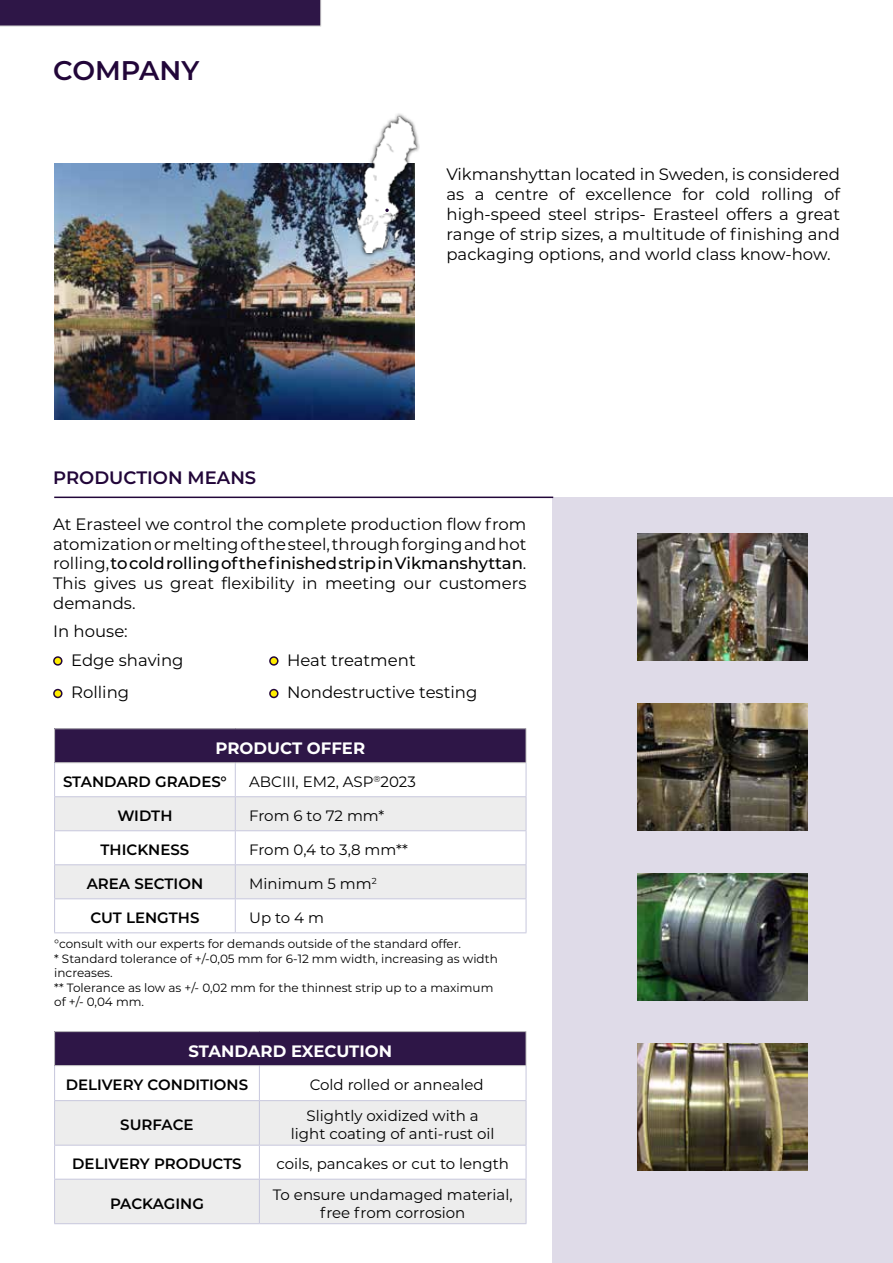
<style>
.page{position:relative;width:893px;height:1263px;background:#fff}
.page>*{position:absolute;margin:0;border:0;box-sizing:border-box;transform-origin:0 0}
.t1{font:600 27px "Montserrat";color:#220639}
.t2{font:600 18px "Montserrat";color:#220639}
.t3{font:16.5px/19.8px "Montserrat";color:#000;text-align:justify}
.t4{font:700 16.5px "Montserrat";color:#fff}
.t5{font:15px/18px "Montserrat";color:#000;text-align:center}
.t6{font:600 15px "Montserrat";color:#000}
.t7{font:12px/14.4px "Montserrat";color:#000}
.s1{font-weight:500}
</style>
<div class="page">
<div style="left:553px;top:497px;width:340px;height:766px;background:#dfdbe8"></div>
<img style="left:54px;top:164px;width:361px;height:255px">
<img style="left:638px;top:703px;width:170px;height:128px">
<img style="left:638px;top:533px;width:170px;height:128px">
<div style="left:54px;top:657px;width:8px;height:8px;background:#ffed00;border-radius:50%"></div>
<div style="left:53px;top:656px;width:10px;height:10px;border:2px solid #220639;border-radius:50%"></div>
<div style="left:270px;top:657px;width:8px;height:8px;background:#ffed00;border-radius:50%"></div>
<div style="left:269px;top:656px;width:10px;height:10px;border:2px solid #220639;border-radius:50%"></div>
<div style="left:54px;top:690px;width:8px;height:7px;background:#ffed00;border-radius:50%"></div>
<div style="left:53px;top:689px;width:10px;height:9px;border:2px solid #220639;border-radius:50%"></div>
<div style="left:270px;top:690px;width:8px;height:7px;background:#ffed00;border-radius:50%"></div>
<div style="left:269px;top:689px;width:10px;height:9px;border:2px solid #220639;border-radius:50%"></div>
<svg style="left:354px;top:113px;width:66px;height:144px"></svg>
<img style="left:357px;top:116px;width:60px;height:136px">
<svg style="left:385px;top:209px;width:4px;height:3px"></svg>
<hr style="left:54px;top:497px;width:499px;height:1px;background:#220639">
<img style="left:638px;top:873px;width:170px;height:128px">
<img style="left:638px;top:1043px;width:170px;height:127px">
<div style="left:55px;top:729px;width:471px;height:34px;background:#2e1647"></div>
<svg style="left:55px;top:763px;width:471px;height:169px"></svg>
<svg style="left:55px;top:797px;width:471px;height:101px;fill:#ededed"></svg>
<hr style="left:54px;top:728px;width:181px;height:1px;background:#c6c6c6">
<hr style="left:54px;top:729px;width:1px;height:33px;background:#c6c6c6">
<hr style="left:235px;top:728px;width:291px;height:1px;background:#c6c6c6">
<hr style="left:526px;top:729px;width:1px;height:33px;background:#c6c6c6">
<hr style="left:54px;top:762px;width:181px;height:1px;background:#c6c6c6">
<hr style="left:235px;top:762px;width:291px;height:1px;background:#c6c6c6">
<hr style="left:54px;top:763px;width:1px;height:33px;background:#c7c7dd">
<hr style="left:235px;top:763px;width:1px;height:33px;background:#c7c7dd">
<hr style="left:526px;top:763px;width:1px;height:33px;background:#c7c7dd">
<hr style="left:54px;top:796px;width:181px;height:1px;background:#c7c7dd">
<hr style="left:54px;top:797px;width:1px;height:33px;background:#c7c7dd">
<hr style="left:235px;top:796px;width:291px;height:1px;background:#c7c7dd">
<hr style="left:235px;top:797px;width:1px;height:33px;background:#c7c7dd">
<hr style="left:526px;top:797px;width:1px;height:33px;background:#c7c7dd">
<hr style="left:54px;top:830px;width:181px;height:1px;background:#c7c7dd">
<hr style="left:54px;top:831px;width:1px;height:33px;background:#c7c7dd">
<hr style="left:235px;top:830px;width:291px;height:1px;background:#c7c7dd">
<hr style="left:235px;top:831px;width:1px;height:33px;background:#c7c7dd">
<hr style="left:526px;top:831px;width:1px;height:33px;background:#c7c7dd">
<hr style="left:54px;top:864px;width:181px;height:1px;background:#c7c7dd">
<hr style="left:54px;top:865px;width:1px;height:33px;background:#c7c7dd">
<hr style="left:235px;top:864px;width:291px;height:1px;background:#c7c7dd">
<hr style="left:235px;top:865px;width:1px;height:33px;background:#c7c7dd">
<hr style="left:526px;top:865px;width:1px;height:33px;background:#c7c7dd">
<hr style="left:54px;top:898px;width:181px;height:1px;background:#c7c7dd">
<hr style="left:54px;top:899px;width:1px;height:33px;background:#c7c7dd">
<hr style="left:235px;top:898px;width:291px;height:1px;background:#c7c7dd">
<hr style="left:235px;top:899px;width:1px;height:33px;background:#c7c7dd">
<hr style="left:526px;top:899px;width:1px;height:33px;background:#c7c7dd">
<hr style="left:54px;top:932px;width:181px;height:1px;background:#c7c7dd">
<hr style="left:235px;top:932px;width:291px;height:1px;background:#c7c7dd">
<div style="left:55px;top:1031px;width:471px;height:34px;background:#2e1647"></div>
<svg style="left:55px;top:1101px;width:471px;height:122px;fill:#ededed"></svg>
<hr style="left:54px;top:1031px;width:205px;height:1px;background:#c6c6c6">
<hr style="left:54px;top:1032px;width:1px;height:33px;background:#c6c6c6">
<hr style="left:259px;top:1031px;width:267px;height:1px;background:#c6c6c6">
<hr style="left:526px;top:1032px;width:1px;height:33px;background:#c6c6c6">
<hr style="left:54px;top:1065px;width:205px;height:1px;background:#c6c6c6">
<hr style="left:259px;top:1065px;width:267px;height:1px;background:#c6c6c6">
<hr style="left:54px;top:1066px;width:1px;height:34px;background:#c7c7dd">
<hr style="left:259px;top:1066px;width:1px;height:34px;background:#c7c7dd">
<hr style="left:526px;top:1066px;width:1px;height:34px;background:#c7c7dd">
<hr style="left:54px;top:1100px;width:205px;height:1px;background:#c7c7dd">
<hr style="left:54px;top:1101px;width:1px;height:44px;background:#c7c7dd">
<hr style="left:259px;top:1100px;width:267px;height:1px;background:#c7c7dd">
<hr style="left:259px;top:1101px;width:1px;height:44px;background:#c7c7dd">
<hr style="left:526px;top:1101px;width:1px;height:44px;background:#c7c7dd">
<hr style="left:54px;top:1145px;width:205px;height:1px;background:#c7c7dd">
<hr style="left:54px;top:1145px;width:1px;height:34px;background:#c7c7dd">
<hr style="left:259px;top:1145px;width:267px;height:1px;background:#c7c7dd">
<hr style="left:259px;top:1145px;width:1px;height:34px;background:#c7c7dd">
<hr style="left:526px;top:1145px;width:1px;height:34px;background:#c7c7dd">
<hr style="left:54px;top:1179px;width:205px;height:1px;background:#c7c7dd">
<hr style="left:54px;top:1179px;width:1px;height:44px;background:#c7c7dd">
<hr style="left:259px;top:1179px;width:267px;height:1px;background:#c7c7dd">
<hr style="left:259px;top:1179px;width:1px;height:44px;background:#c7c7dd">
<hr style="left:526px;top:1179px;width:1px;height:44px;background:#c7c7dd">
<hr style="left:54px;top:1223px;width:205px;height:1px;background:#c7c7dd">
<hr style="left:259px;top:1223px;width:267px;height:1px;background:#c7c7dd">
<div style="left:0;top:0;width:321px;height:26px;background:#2e1647"></div>
<h1 class="t1" style="left:53px;top:51px;width:148px">COMPANY</h1>
<p class="t3" style="left:446px;top:164px;width:395px">Vikmanshyttan located in Sweden, is considered as a centre of excellence for cold rolling of high-speed steel strips- Erasteel offers a great range of strip sizes, a multitude of finishing and packaging options, and world class know-how.</p>
<p class="t2" style="left:53px;top:465px;width:205px">PRODUCTION MEANS</p>
<p class="t3" style="left:53px;top:513px;width:475px">At Erasteel we control the complete production flow from atomization or melting of the steel, through forging and hot rolling, <span class="s1">to cold rolling of the finished strip in Vikmanshyttan</span>.<br>This gives us great flexibility in meeting our customers demands.</p>
<p class="t3" style="left:71px;top:617px;width:114px;line-height:28.3px;text-indent:-18px">In house:<br>Edge shaving</p>
<p class="t3" style="left:287px;top:649px;width:130px">Heat treatment</p>
<p class="t3" style="left:71px;top:682px;width:60px">Rolling</p>
<p class="t3" style="left:287px;top:682px;width:192px">Nondestructive testing</p>
<p class="t4" style="left:215px;top:736px;width:151px">PRODUCT OFFER</p>
<p class="t6" style="left:63px;top:771px;width:165px">STANDARD GRADES°</p>
<p class="t5" style="left:249px;top:772px;width:168px">ABCIII, EM2, ASP<sup>®</sup>2023</p>
<p class="t6" style="left:117px;top:805px;width:57px">WIDTH</p>
<p class="t5" style="left:249px;top:806px;width:137px">From 6 to 72 mm*</p>
<p class="t6" style="left:100px;top:839px;width:90px">THICKNESS</p>
<p class="t5" style="left:249px;top:840px;width:160px">From 0,4 to 3,8 mm**</p>
<p class="t6" style="left:87px;top:873px;width:118px">AREA SECTION</p>
<p class="t5" style="left:249px;top:874px;width:129px">Minimum 5 mm<sup>2</sup></p>
<p class="t6" style="left:90px;top:907px;width:111px">CUT LENGTHS</p>
<p class="t5" style="left:249px;top:908px;width:76px">Up to 4 m</p>
<p class="t7" style="left:54px;top:936px;width:445px">°consult with our experts for demands outside of the standard offer.<br>* Standard tolerance of +/-0,05 mm for 6-12 mm width, increasing as width increases.<br>** Tolerance as low as +/- 0,02 mm for the thinnest strip up to a maximum of +/- 0,04 mm.</p>
<p class="t4" style="left:189px;top:1039px;width:205px">STANDARD EXECUTION</p>
<p class="t6" style="left:66px;top:1074px;width:184px">DELIVERY CONDITIONS</p>
<p class="t5" style="left:310px;top:1075px;width:175px">Cold rolled or annealed</p>
<p class="t6" style="left:120px;top:1114px;width:75px">SURFACE</p>
<p class="t5" style="left:291px;top:1106px;width:205px">Slightly oxidized with a light coating of anti-rust oil</p>
<p class="t6" style="left:72px;top:1153px;width:171px">DELIVERY PRODUCTS</p>
<p class="t5" style="left:276px;top:1154px;width:234px">coils, pancakes or cut to length</p>
<p class="t6" style="left:110px;top:1193px;width:95px">PACKAGING</p>
<p class="t5" style="left:273px;top:1185px;width:241px">To ensure undamaged material, free from corrosion</p>
</div>
